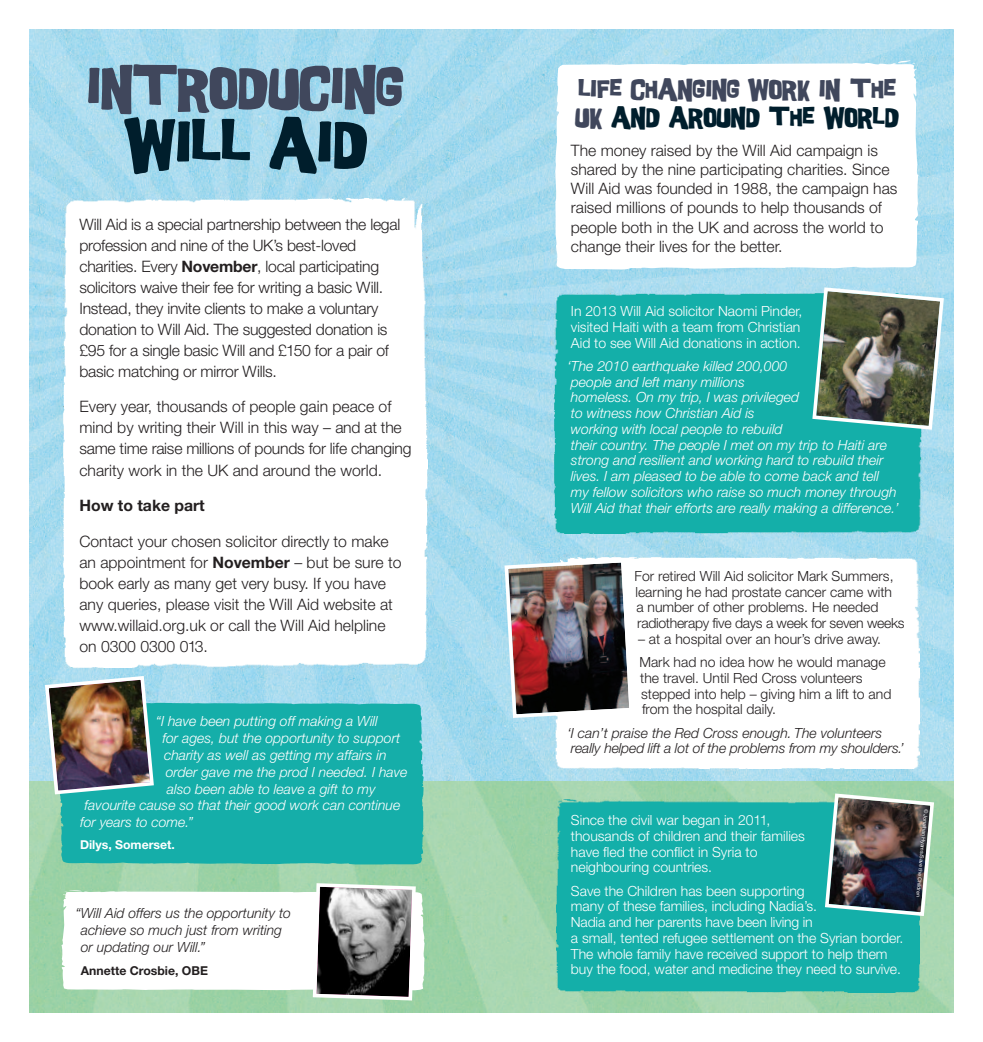
<style>
.page{position:relative;width:983px;height:1042px;background:#fff}
.page>*{position:absolute;margin:0;border:0;box-sizing:border-box;transform-origin:0 0}
.t1{font:57.75px "Good Girl";color:#001e2c}
.t2{font:50.75px "Good Girl";color:#40475c}
.t3{font:23.62px/28.2px "Good Girl";color:#40475c}
.t4{font:300 15.75px/21px "Helvetica Neue";color:#231f20}
.t5{font:700 15.75px "Helvetica Neue";color:#231f20}
.t6{font:italic 300 14px/15.8px "Helvetica Neue";color:#fff}
.t7{font:300 14px/15.8px "Helvetica Neue";color:#fff}
.t8{font:300 14px/15.8px "Helvetica Neue";color:#231f20}
.t9{font:italic 300 14px/16.8px "Helvetica Neue";color:#231f20}
.t10{font:700 12.25px "Helvetica Neue";color:#231f20}
.t11{font:700 12.25px "Helvetica Neue";color:#fff}
.t12{font:5.25px "Helvetica Neue";color:#fff}
.s1{font-weight:700}
.s2{color:#001e2c}
</style>
<div class="page">
<img style="left:30px;top:30px;width:922px;height:751px">
<img style="left:30px;top:781px;width:922px;height:231px">
<div style="left:554px;top:294px;width:366px;height:240px;background:#14afa9"></div>
<img style="left:555px;top:558px;width:364px;height:211px">
<div style="left:556px;top:799px;width:363px;height:193px;background:#14afa9"></div>
<img style="left:64px;top:199px;width:363px;height:468px">
<svg style="left:897px;top:60px;width:18px;height:1px"></svg>
<svg style="left:555px;top:61px;width:363px;height:208px"></svg>
<div style="left:60px;top:703px;width:363px;height:161px;background:#15aea9"></div>
<img style="left:810px;top:285px;width:135px;height:147px">
<img style="left:502px;top:557px;width:132px;height:163px">
<img style="left:822px;top:791px;width:113px;height:127px">
<svg style="left:61px;top:881px;width:363px;height:121px"></svg>
<img style="left:43px;top:674px;width:113px;height:122px">
<h2 class="t2" style="left:87px;top:64px;width:319px">INTRODUCING</h2>
<h1 class="t1" style="left:123px;top:117px;width:246px">WILL AID</h1>
<p class="t4" style="left:79px;top:215px;width:322px">Will Aid is a special partnership between the legal profession and nine of the UK’s best-loved charities. Every <span class="s1">November</span>, local participating solicitors waive their fee for writing a basic Will.<br>Instead, they invite clients to make a voluntary donation to Will Aid. The suggested donation is £95 for a single basic Will and £150 for a pair of basic matching or mirror Wills.</p>
<p class="t4" style="left:79px;top:398px;width:333px">Every year, thousands of people gain peace of mind by writing their Will in this way – and at the same time raise millions of pounds for life changing charity work in the UK and around the world.</p>
<p class="t5" style="left:79px;top:500px;width:127px">How to take part</p>
<p class="t4" style="left:79px;top:533px;width:323px">Contact your chosen solicitor directly to make an appointment for <span class="s1">November</span> – but be sure to book early as many get very busy. If you have any queries, please visit the Will Aid website at www.willaid.org.uk or call the Will Aid helpline on 0300 0300 013.</p>
<p class="t6" style="left:156px;top:715px;width:223px">“I have been putting off making a Will</p>
<p class="t6" style="left:162px;top:732px;width:239px">for ages, but the opportunity to support</p>
<p class="t6" style="left:164px;top:748px;width:224px">charity as well as getting my affairs in</p>
<p class="t6" style="left:166px;top:765px;width:243px">order gave me the prod I needed. I have</p>
<p class="t6" style="left:167px;top:782px;width:210px">also been able to leave a gift to my</p>
<p class="t6" style="left:85px;top:799px;width:317px">favourite cause so that their good work can continue</p>
<p class="t6" style="left:80px;top:816px;width:115px">for years to come.”</p>
<p class="t11" style="left:80px;top:840px;width:96px">Dilys, Somerset.</p>
<p class="t9" style="left:81px;top:906px;width:212px;text-indent:-5px">“Will Aid offers us the opportunity to achieve so much just from writing or updating our Will.”</p>
<p class="t10" style="left:81px;top:966px;width:129px">Annette Crosbie, OBE</p>
<h3 class="t3" style="left:575px;top:76px;width:325px">LIFE CHANGING WORK IN THE<br>UK <span class="s2">AND AROUND THE WORLD</span></h3>
<p class="t4" style="left:570px;top:142px;width:328px;line-height:19.2px">The money raised by the Will Aid campaign is shared by the nine participating charities. Since Will Aid was founded in 1988, the campaign has raised millions of pounds to help thousands of people both in the UK and across the world to change their lives for the better.</p>
<p class="t7" style="left:570px;top:305px;width:233px">In 2013 Will Aid solicitor Naomi Pinder, visited Haiti with a team from Christian<br>Aid to see Will Aid donations in action.</p>
<p class="t6" style="left:567px;top:359px;width:333px">‘The 2010 earthquake killed 200,000<br>people and left many millions<br>homeless. On my trip, I was privileged<br>to witness how Christian Aid is<br>working with local people to rebuild<br>their country. The people I met on my trip to Haiti are strong and resilient and working hard to rebuild their lives. I am pleased to be able to come back and tell<br>my fellow solicitors who raise so much money through Will Aid that their efforts are really making a difference.’</p>
<p class="t8" style="left:634px;top:569px;width:271px">For retired Will Aid solicitor Mark Summers, learning he had prostate cancer came with<br>a number of other problems. He needed radiotherapy five days a week for seven weeks</p>
<p class="t8" style="left:638px;top:628px;width:249px;line-height:23.3px">– at a hospital over an hour’s drive away.<br>Mark had no idea how he would manage</p>
<p class="t8" style="left:640px;top:671px;width:252px">the travel. Until Red Cross volunteers stepped into help – giving him a lift to and from the hospital daily.</p>
<p class="t9" style="left:567px;top:726px;width:338px;line-height:15.8px">‘I can’t praise the Red Cross enough. The volunteers really helped lift a lot of the problems from my shoulders.’</p>
<p class="t7" style="left:570px;top:813px;width:235px">Since the civil war began in 2011, thousands of children and their families have fled the conflict in Syria to neighbouring countries.</p>
<p class="t7" style="left:570px;top:884px;width:334px">Save the Children has been supporting<br>many of these families, including Nadia’s.<br>Nadia and her parents have been living in<br>a small, tented refugee settlement on the Syrian border.<br>The whole family have received support to help them buy the food, water and medicine they need to survive.</p>
<p class="t12" style="left:927px;top:809px;width:90px;rotate:95deg">© Jonathan Hyams/Save the Chi dl ren</p>
</div>
